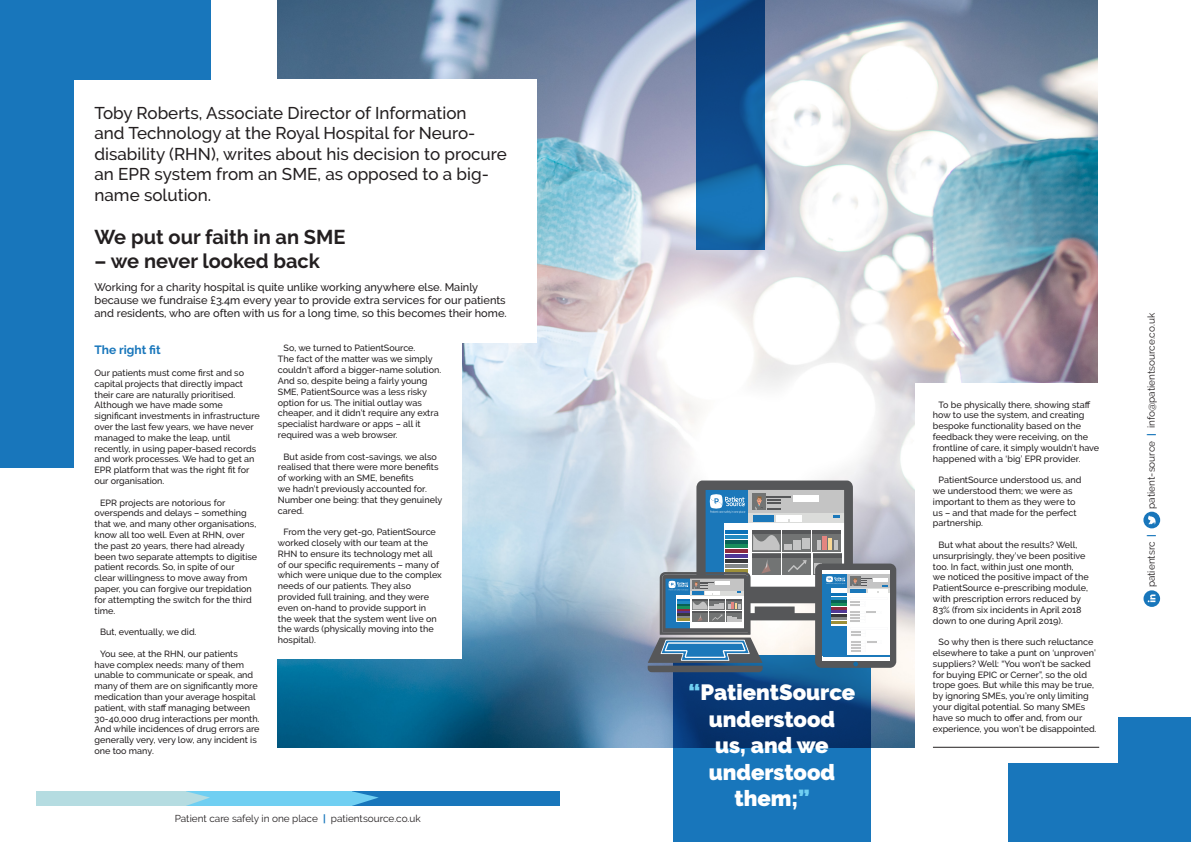
<style>
.page{position:relative;width:1191px;height:842px;background:#fff}
.page>*{position:absolute;margin:0;border:0;box-sizing:border-box;transform-origin:0 0}
.t1{font:900 22px/26.4px "Raleway";color:#fff;text-align:center}
.t2{font:700 20px "Raleway";color:#231f20}
.t3{font:500 17px/20.4px "Raleway";color:#231f20}
.t4{font:700 12px "Raleway";color:#1876bb}
.t5{font:500 11px/13.2px "Raleway";color:#231f20}
.t6{font:10px "Raleway";color:#231f20}
.t7{font:500 9px/10.8px "Raleway";color:#231f20}
.s1{font-weight:700;color:#1876bb}
.s2{color:#70cff2}
</style>
<div class="page">
<div style="left:0;top:0;width:210px;height:468px;background:#1876bb"></div>
<div style="left:1008px;top:718px;width:183px;height:124px;background:#1876bb"></div>
<div style="left:74px;top:80px;width:1043px;height:682px;background:#fff"></div>
<div style="left:36px;top:791px;width:523px;height:15px;background:#1876bb"></div>
<div style="left:185px;top:791px;width:166px;height:15px;background:#70cff2"></div>
<svg style="left:351px;top:791px;width:28px;height:15px"></svg>
<div style="left:36px;top:791px;width:150px;height:15px;background:#b5dce1"></div>
<svg style="left:186px;top:791px;width:24px;height:15px"></svg>
<img style="left:278px;top:0;width:819px;height:747px">
<div style="left:249px;top:80px;width:288px;height:263px;background:#fff"></div>
<div style="left:249px;top:80px;width:213px;height:579px;background:#fff"></div>
<svg style="left:695px;top:0;width:69px;height:250px;background:#125695"></svg>
<svg style="left:673px;top:672px;width:197px;height:170px;background:#115b9c"></svg>
<svg style="left:1143px;top:590px;width:17px;height:17px"></svg>
<svg style="left:1147px;top:594px;width:8px;height:8px"></svg>
<div style="left:1143px;top:512px;width:17px;height:16px;background:#1876bb;border-radius:50%"></div>
<svg style="left:1148px;top:515px;width:7px;height:10px"></svg>
<div style="left:915px;top:383px;width:201px;height:379px;background:#fff"></div>
<hr style="left:933px;top:747px;width:166px;height:1px;background:#231f20">
<svg style="left:647px;top:480px;width:249px;height:192px"></svg>
<p class="t3" style="left:94px;top:103px;width:414px">Toby Roberts, Associate Director of Information<br>and Technology at the Royal Hospital for Neuro&shy;disability (RHN), writes about his decision to procure an EPR system from an SME, as opposed to a big&shy;name solution.</p>
<p class="t2" style="left:94px;top:225px;width:252px">We put our faith in an SME</p>
<p class="t2" style="left:94px;top:249px;width:227px">– we never looked back</p>
<p class="t5" style="left:94px;top:280px;width:414px">Working for a charity hospital is quite unlike working anywhere else. Mainly because we fundraise £3.4m every year to provide extra services for our patients and residents, who are often with us for a long time, so this becomes their home.</p>
<p class="t4" style="left:94px;top:343px;width:68px">The right fit</p>
<p class="t7" style="left:94px;top:367px;width:167px">Our patients must come first and so capital projects that directly impact their care are naturally prioritised.<br>Although we have made some significant investments in infrastructure over the last few years, we have never managed to make the leap, until recently, in using paper-based records and work processes. We had to get an EPR platform that was the right fit for our organisation.</p>
<p class="t7" style="left:94px;top:497px;width:164px;text-indent:6px">EPR projects are notorious for overspends and delays – something that we, and many other organisations, know all too well. Even at RHN, over the past 20 years, there had already been two separate attempts to digitise patient records. So, in spite of our clear willingness to move away from paper, you can forgive our trepidation for attempting the switch for the third time.</p>
<p class="t7" style="left:100px;top:626px;width:98px">But, eventually, we did.</p>
<p class="t7" style="left:94px;top:648px;width:167px;text-indent:6px">You see, at the RHN, our patients have complex needs: many of them unable to communicate or speak, and many of them are on significantly more medication than your average hospital patient, with staff managing between 30-40,000 drug interactions per month.<br>And while incidences of drug errors are generally very, very low, any incident is one too many.</p>
<p class="t7" style="left:278px;top:343px;width:165px;text-indent:6px">So, we turned to PatientSource.<br>The fact of the matter was we simply couldn’t afford a bigger-name solution.<br>And so, despite being a fairly young SME, PatientSource was a less risky option for us. The initial outlay was cheaper, and it didn’t require any extra specialist hardware or apps – all it required was a web browser.</p>
<p class="t7" style="left:278px;top:451px;width:166px;text-indent:6px">But aside from cost-savings, we also realised that there were more benefits of working with an SME, benefits<br>we hadn’t previously accounted for.<br>Number one being: that they genuinely cared.</p>
<p class="t7" style="left:278px;top:526px;width:165px;text-indent:6px">From the very get-go, PatientSource worked closely with our team at the RHN to ensure its technology met all of our specific requirements – many of which were unique due to the complex needs of our patients. They also provided full training, and they were even on-hand to provide support in the week that the system went live on the wards (physically moving into the hospital).</p>
<p class="t6" style="left:175px;top:813px;width:247px">Patient care safely in one place <span class="s1">|</span> patientsource.co.uk</p>
<p class="t1" style="left:688px;top:679px;width:168px"><span class="s2">“</span>PatientSource understood<br>us, and we understood them;<span class="s2">”</span></p>
<p class="t7" style="left:933px;top:399px;width:168px;text-indent:6px">To be physically there, showing staff how to use the system, and creating bespoke functionality based on the feedback they were receiving, on the frontline of care, it simply wouldn’t have happened with a ‘big’ EPR provider.</p>
<p class="t7" style="left:933px;top:475px;width:150px;text-indent:6px">PatientSource understood us, and we understood them; we were as important to them as they were to us – and that made for the perfect partnership.</p>
<p class="t7" style="left:933px;top:539px;width:157px;text-indent:6px">But what about the results? Well, unsurprisingly, they’ve been positive too. In fact, within just one month,<br>we noticed the positive impact of the PatientSource e-prescribing module, with prescription errors reduced by 83% (from six incidents in April 2018 down to one during April 2019).</p>
<p class="t7" style="left:933px;top:637px;width:165px;text-indent:6px">So why then is there such reluctance elsewhere to take a punt on ‘unproven’ suppliers? Well: “You won’t be sacked for buying EPIC or Cerner”, so the old trope goes. But while this may be true, by ignoring SMEs, you’re only limiting your digital potential. So many SMEs have so much to offer and, from our experience, you won’t be disappointed.</p>
<p class="t6" style="left:1145px;top:509px;width:197px;rotate:-90deg">patient-source <span class="s1">|</span> info@patientsource.co.uk</p>
<p class="t6" style="left:1145px;top:587px;width:55px;rotate:-90deg">patientsrc <span class="s1">|</span></p>
</div>
